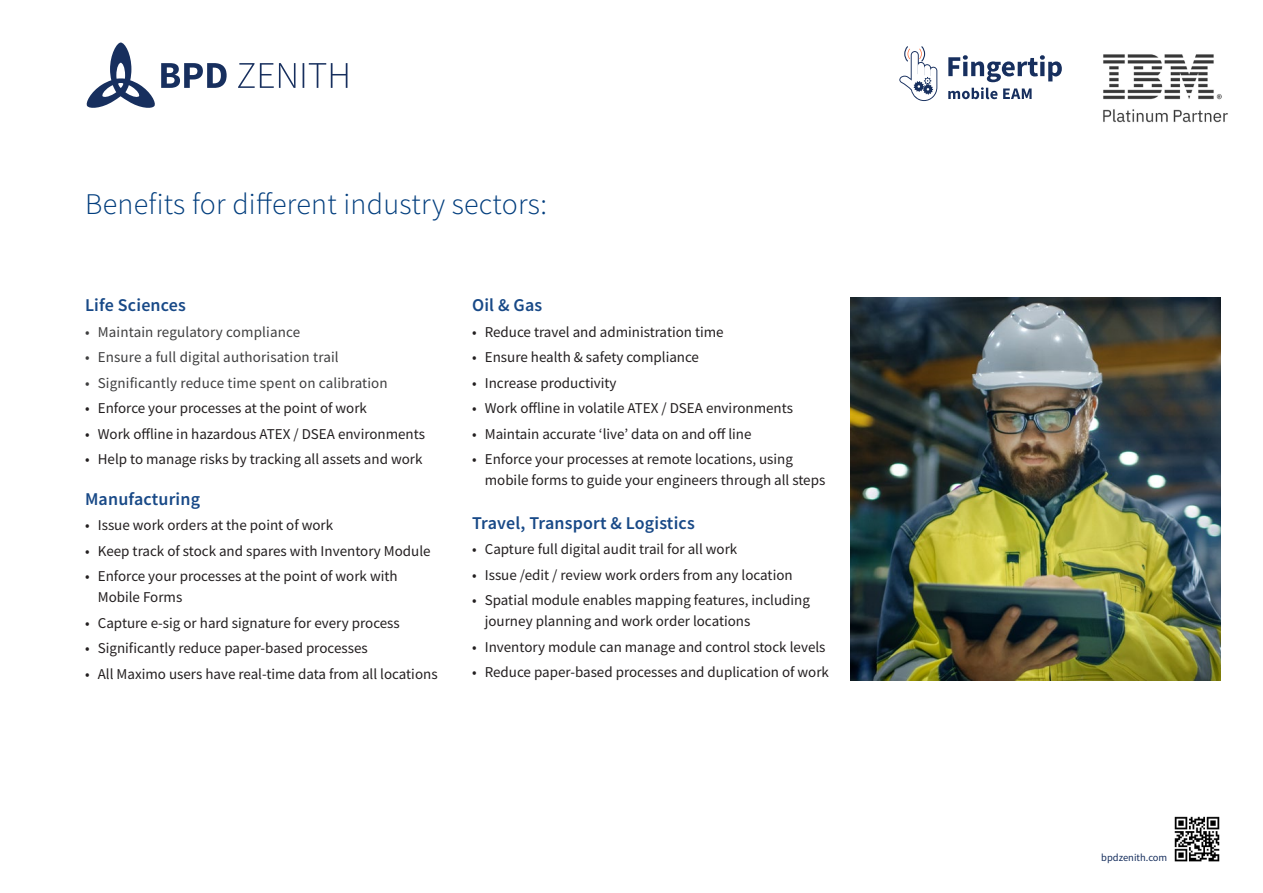
<style>
.page{position:relative;width:1263px;height:893px;background:#fff}
.page>*{position:absolute;margin:0;border:0;box-sizing:border-box;transform-origin:0 0}
.t1{font:300 30px "Source Sans Pro";letter-spacing:.01em;color:#013d7d}
.t2{font:600 18px "Source Sans Pro";letter-spacing:.01em;color:#184987}
.t3{font:15px/21px "Source Sans Pro";color:#231f20}
.t4{font:15px "Source Sans Pro";letter-spacing:.01em;color:#3e3e3f}
.t5{font:10.5px "Source Sans Pro";color:#172f5e}
</style>
<div class="page">
<svg style="left:238px;top:63px;width:109px;height:25px"></svg>
<svg style="left:86px;top:43px;width:141px;height:65px"></svg>
<img style="left:1103px;top:54px;width:125px;height:69px">
<svg style="left:899px;top:46px;width:38px;height:55px"></svg>
<svg style="left:948px;top:55px;width:114px;height:44px"></svg>
<img style="left:1174px;top:816px;width:46px;height:46px">
<img style="left:851px;top:298px;width:370px;height:382px">
<p class="t1" style="left:85px;top:185px;width:463px">Benefits for different industry sectors:</p>
<p class="t2" style="left:85px;top:293px;width:102px">Life Sciences</p>
<p class="t4" style="left:85px;top:322px;width:217px">• Maintain regulatory compliance</p>
<p class="t4" style="left:85px;top:348px;width:255px">• Ensure a full digital authorisation trail</p>
<p class="t4" style="left:85px;top:373px;width:304px">• Significantly reduce time spent on calibration</p>
<p class="t3" style="left:85px;top:398px;width:283px">• Enforce your processes at the point of work</p>
<p class="t3" style="left:85px;top:423px;width:341px">• Work offline in hazardous ATEX / DSEA environments</p>
<p class="t3" style="left:85px;top:449px;width:339px">• Help to manage risks by tracking all assets and work</p>
<p class="t2" style="left:85px;top:487px;width:117px">Manufacturing</p>
<p class="t3" style="left:85px;top:515px;width:250px">• Issue work orders at the point of work</p>
<p class="t3" style="left:85px;top:540px;width:347px">• Keep track of stock and spares with Inventory Module</p>
<p class="t3" style="left:98px;top:566px;width:301px;text-indent:-13px">• Enforce your processes at the point of work with<br>Mobile Forms</p>
<p class="t3" style="left:85px;top:612px;width:316px">• Capture e-sig or hard signature for every process</p>
<p class="t3" style="left:85px;top:638px;width:284px">• Significantly reduce paper-based processes</p>
<p class="t3" style="left:85px;top:663px;width:354px">• All Maximo users have real-time data from all locations</p>
<p class="t2" style="left:472px;top:293px;width:72px">Oil &amp; Gas</p>
<p class="t3" style="left:472px;top:321px;width:253px">• Reduce travel and administration time</p>
<p class="t3" style="left:472px;top:347px;width:229px">• Ensure health &amp; safety compliance</p>
<p class="t3" style="left:472px;top:372px;width:146px">• Increase productivity</p>
<p class="t3" style="left:472px;top:398px;width:322px">• Work offline in volatile ATEX / DSEA environments</p>
<p class="t3" style="left:472px;top:423px;width:281px">• Maintain accurate ‘live’ data on and off line</p>
<p class="t3" style="left:485px;top:449px;width:342px;text-indent:-13px">• Enforce your processes at remote locations, using mobile forms to guide your engineers through all steps</p>
<p class="t2" style="left:472px;top:511px;width:224px">Travel, Transport &amp; Logistics</p>
<p class="t3" style="left:472px;top:539px;width:267px">• Capture full digital audit trail for all work</p>
<p class="t3" style="left:472px;top:564px;width:322px">• Issue /edit / review work orders from any location</p>
<p class="t3" style="left:485px;top:590px;width:327px;text-indent:-13px">• Spatial module enables mapping features, including journey planning and work order locations</p>
<p class="t3" style="left:472px;top:636px;width:355px">• Inventory module can manage and control stock levels</p>
<p class="t3" style="left:472px;top:662px;width:358px">• Reduce paper-based processes and duplication of work</p>
<p class="t5" style="left:1101px;top:851px;width:68px">bpdzenith.com</p>
</div>
